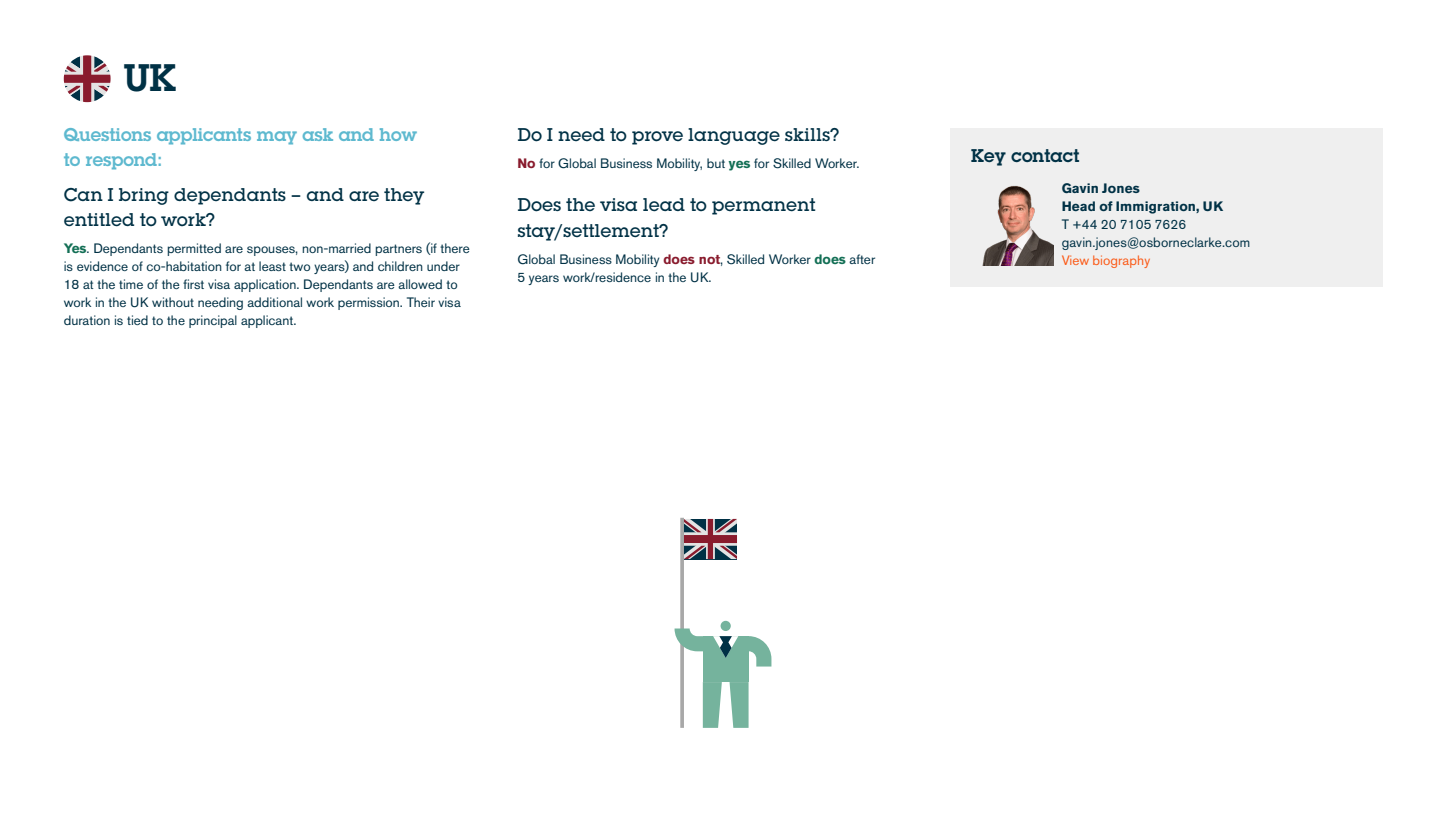
<style>
.page{position:relative;width:1446px;height:813px;background:#fff}
.page>*{position:absolute;margin:0;border:0;box-sizing:border-box;transform-origin:0 0}
.t1{font:600 37.5px "ITC Lubalinfor OC";color:#003145}
.t2{font:500 18px/25.5px "ITC Lubalinfor OC";color:#003145}
.t3{font:600 18px/25.5px "ITC Lubalinfor OC";color:#5eb9cf}
.t4{font:600 18px "ITC Lubalinfor OC";letter-spacing:.01em;color:#003145}
.t5{font:13.5px/18px "Akzidenz Grotesk BE";color:#003145}
.t6{font:700 13.5px/18px "Akzidenz Grotesk BE";letter-spacing:.01em;color:#003145}
.t7{font:13.5px "Akzidenz Grotesk BE";letter-spacing:.01em;color:#fb5a17}
.s1{font-weight:700;color:#136f55}
.s2{font-weight:700;color:#891b2d}
</style>
<div class="page">
<svg style="left:64px;top:55px;width:47px;height:47px"></svg>
<div style="left:950px;top:128px;width:432px;height:158px;background:#efefef"></div>
<img style="left:982px;top:185px;width:71px;height:80px">
<svg style="left:684px;top:518px;width:53px;height:40px"></svg>
<svg style="left:680px;top:517px;width:4px;height:210px"></svg>
<div style="left:703px;top:635px;width:45px;height:46px;background:#75b39d"></div>
<svg style="left:703px;top:681px;width:19px;height:46px"></svg>
<svg style="left:729px;top:681px;width:19px;height:46px"></svg>
<svg style="left:748px;top:636px;width:23px;height:30px"></svg>
<svg style="left:674px;top:628px;width:31px;height:23px"></svg>
<svg style="left:713px;top:635px;width:25px;height:22px"></svg>
<div style="left:720px;top:620px;width:11px;height:10px;background:#75b39d;border-radius:50%"></div>
<h1 class="t1" style="left:123px;top:53px;width:55px">UK</h1>
<h2 class="t3" style="left:64px;top:121px;width:355px">Questions applicants may ask and how to respond:</h2>
<h2 class="t2" style="left:64px;top:181px;width:362px">Can I bring dependants – and are they entitled to work?</h2>
<p class="t5" style="left:64px;top:239px;width:407px"><span class="s1">Yes</span>. Dependants permitted are spouses, non-married partners (if there is evidence of co-habitation for at least two years) and children under 18 at the time of the first visa application. Dependants are allowed to work in the UK without needing additional work permission. Their visa duration is tied to the principal applicant.</p>
<h2 class="t2" style="left:517px;top:121px;width:324px">Do I need to prove language skills?</h2>
<p class="t5" style="left:517px;top:154px;width:344px"><span class="s2">No</span> for Global Business Mobility, but <span class="s1">yes</span> for Skilled Worker.</p>
<h2 class="t2" style="left:517px;top:192px;width:300px">Does the visa lead to permanent stay/settlement?</h2>
<p class="t5" style="left:517px;top:250px;width:359px">Global Business Mobility <span class="s2">does not</span>, Skilled Worker <span class="s1">does</span> after<br>5 years work/residence in the UK.</p>
<h2 class="t4" style="left:971px;top:143px;width:110px">Key contact</h2>
<p class="t6" style="left:1061px;top:179px;width:163px">Gavin Jones<br>Head of Immigration, UK</p>
<p class="t5" style="left:1061px;top:215px;width:190px">T +44 20 7105 7626 gavin.jones@osborneclarke.com</p>
<p class="t7" style="left:1061px;top:252px;width:90px">View biography</p>
</div>
